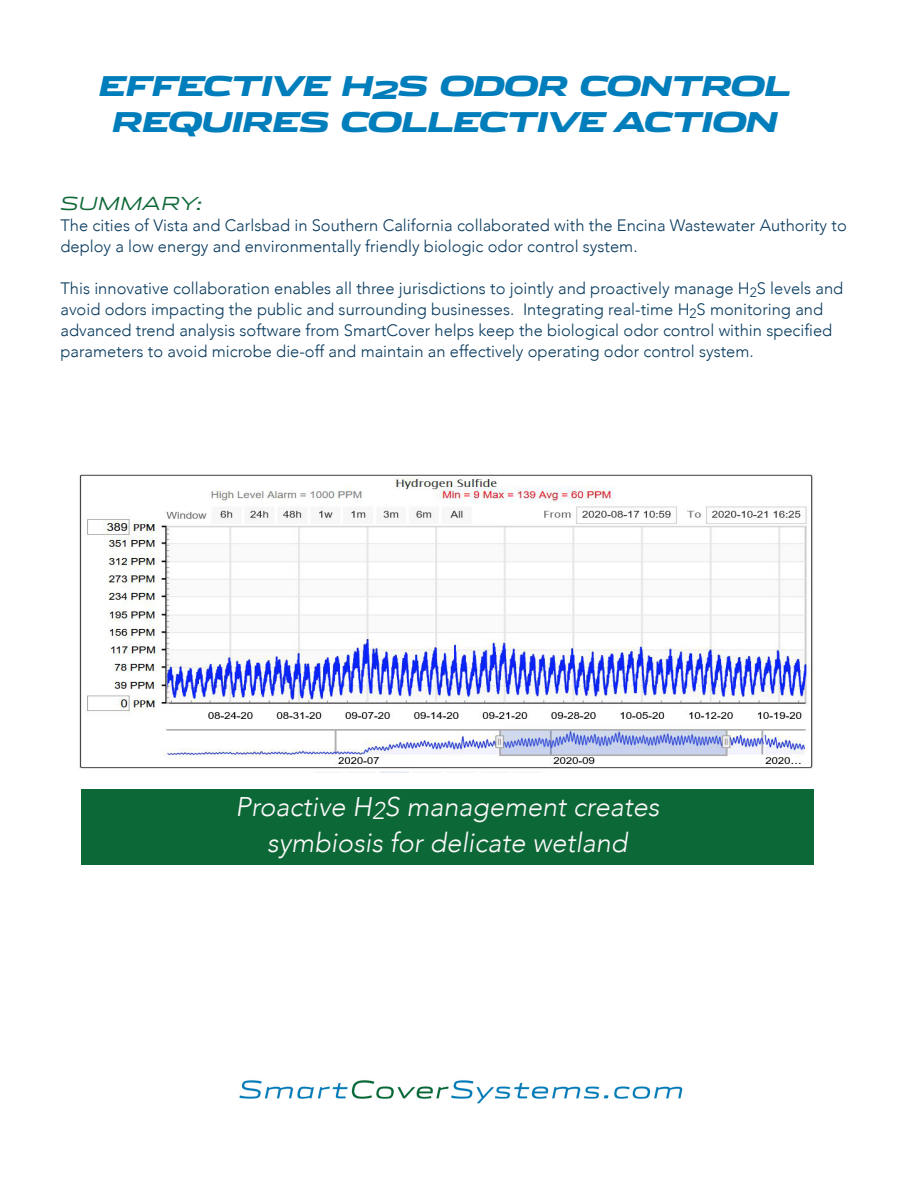
<style>
.page{position:relative;width:918px;height:1188px;background:#fff}
.page>*{position:absolute;margin:0;border:0;box-sizing:border-box;transform-origin:0 0}
.t1{font:italic 300 27px "Avenir";color:#fefafc}
.t2{font:italic 900 27px "Stainless Ext";letter-spacing:-.06em;color:#007dbb}
.t3{font:italic 300 18px "Stainless Ext";color:#0f6838}
.t4{font:300 16.5px/21px "Avenir";color:#083a5e}
</style>
<div class="page">
<img style="left:239px;top:1080px;width:444px;height:24px">
<img style="left:79px;top:474px;width:735px;height:299px">
<div style="left:81px;top:789px;width:733px;height:76px;background:#0c6937"></div>
<p class="t2" style="left:99px;top:70px;width:695px">EFFECTIVE H<sub>2</sub>S ODOR CONTROL</p>
<p class="t2" style="left:112px;top:106px;width:668px">REQUIRES COLLECTIVE ACTION</p>
<p class="t3" style="left:60px;top:193px;width:145px">SUMMARY:</p>
<p class="t4" style="left:60px;top:215px;width:788px">The cities of Vista and Carlsbad in Southern California collaborated with the Encina Wastewater Authority to deploy a low energy and environmentally friendly biologic odor control system.</p>
<p class="t4" style="left:60px;top:278px;width:784px">This innovative collaboration enables all three jurisdictions to jointly and proactively manage H<sub>2</sub>S levels and avoid odors impacting the public and surrounding businesses. Integrating real-time H<sub>2</sub>S monitoring and advanced trend analysis software from SmartCover helps keep the biological odor control within specified parameters to avoid microbe die-off and maintain an effectively operating odor control system.</p>
<p class="t1" style="left:236px;top:791px;width:425px">Proactive H<sub>2</sub>S management creates</p>
<p class="t1" style="left:267px;top:827px;width:362px">symbiosis for delicate wetland</p>
</div>
